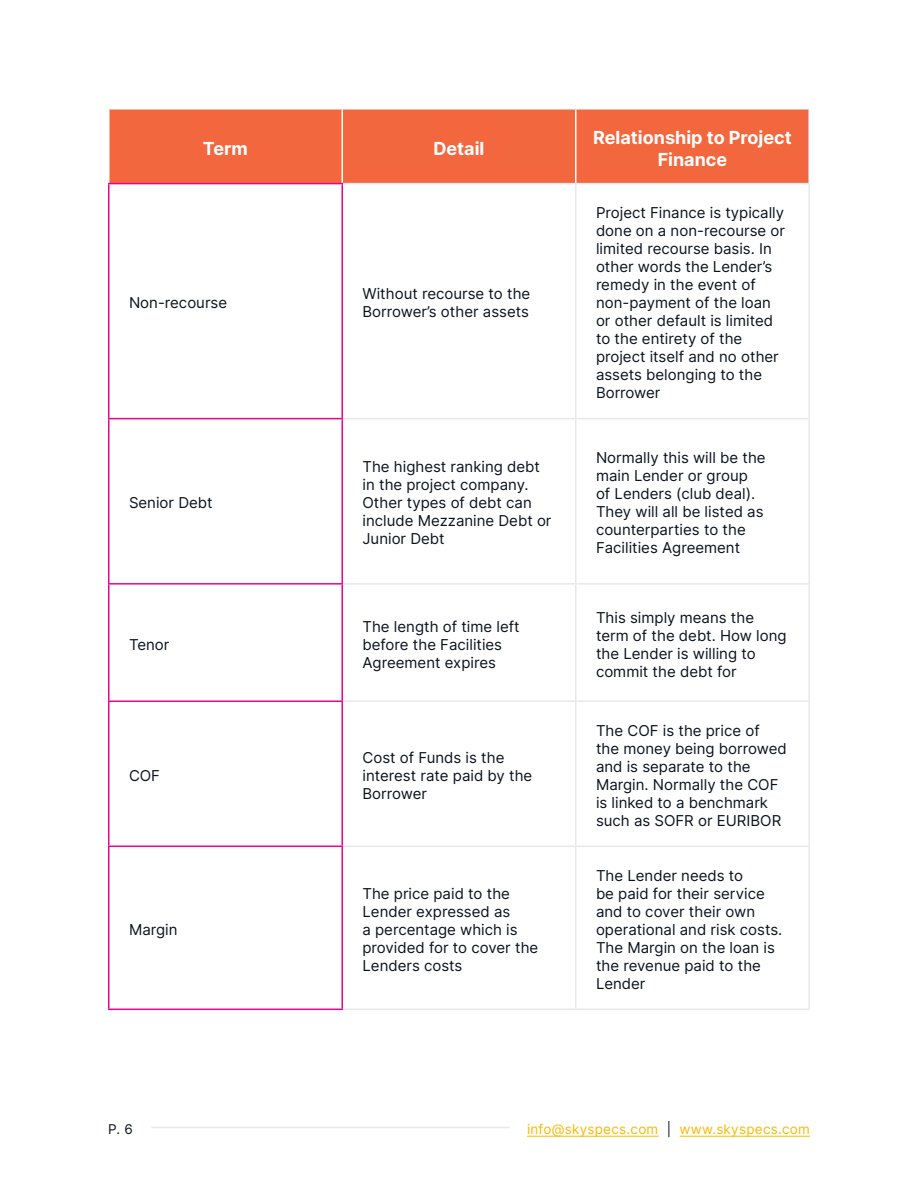
<style>
.page{position:relative;width:918px;height:1188px;background:#fff}
.page>*{position:absolute;margin:0;border:0;box-sizing:border-box;transform-origin:0 0}
.t1{font:700 18px/21.6px "Inter";color:#fff;text-align:center}
.Table_Body_Text{font:15px/18px "Inter";color:#0c131f}
.t2{font:13.5px "Inter";letter-spacing:.02em;color:#faba00}
.t3{font:13.5px "Inter";color:#0c131f}
.s1{color:#0c131f}
</style>
<div class="page">
<hr style="left:527px;top:1136px;width:132px;height:1px;background:#faba00">
<hr style="left:680px;top:1136px;width:130px;height:1px;background:#faba00">
<hr style="left:151px;top:1127px;width:359px;height:1px;background:#e7e8e9">
<div style="left:110px;top:110px;width:698px;height:73px;background:#f2673d"></div>
<hr style="left:342px;top:110px;width:1px;height:73px;background:#fff">
<hr style="left:575px;top:110px;width:1px;height:73px;background:#fff">
<hr style="left:343px;top:183px;width:233px;height:1px;background:#e7e8e9">
<hr style="left:576px;top:183px;width:234px;height:1px;background:#e7e8e9">
<hr style="left:575px;top:184px;width:1px;height:234px;background:#e7e8e9">
<hr style="left:808px;top:184px;width:2px;height:234px;background:#e7e8e9">
<hr style="left:343px;top:418px;width:233px;height:1px;background:#e7e8e9">
<hr style="left:576px;top:418px;width:234px;height:1px;background:#e7e8e9">
<hr style="left:575px;top:419px;width:1px;height:164px;background:#e7e8e9">
<hr style="left:808px;top:419px;width:2px;height:164px;background:#e7e8e9">
<hr style="left:343px;top:583px;width:233px;height:2px;background:#e7e8e9">
<hr style="left:576px;top:583px;width:234px;height:2px;background:#e7e8e9">
<hr style="left:575px;top:585px;width:1px;height:115px;background:#e7e8e9">
<hr style="left:808px;top:585px;width:2px;height:115px;background:#e7e8e9">
<hr style="left:343px;top:700px;width:233px;height:2px;background:#e7e8e9">
<hr style="left:576px;top:700px;width:234px;height:2px;background:#e7e8e9">
<hr style="left:575px;top:702px;width:1px;height:144px;background:#e7e8e9">
<hr style="left:808px;top:702px;width:2px;height:144px;background:#e7e8e9">
<hr style="left:343px;top:846px;width:233px;height:1px;background:#e7e8e9">
<hr style="left:576px;top:846px;width:234px;height:1px;background:#e7e8e9">
<hr style="left:575px;top:847px;width:1px;height:162px;background:#e7e8e9">
<hr style="left:808px;top:847px;width:2px;height:162px;background:#e7e8e9">
<hr style="left:343px;top:1009px;width:233px;height:1px;background:#e7e8e9">
<hr style="left:576px;top:1009px;width:234px;height:1px;background:#e7e8e9">
<hr style="left:108px;top:183px;width:235px;height:1px;background:#ed028c">
<hr style="left:108px;top:184px;width:2px;height:234px;background:#ed028c">
<hr style="left:342px;top:184px;width:1px;height:234px;background:#ed028c">
<hr style="left:108px;top:418px;width:235px;height:1px;background:#ed028c">
<hr style="left:108px;top:419px;width:2px;height:164px;background:#ed028c">
<hr style="left:342px;top:419px;width:1px;height:164px;background:#ed028c">
<hr style="left:108px;top:583px;width:235px;height:2px;background:#ed028c">
<hr style="left:108px;top:585px;width:2px;height:115px;background:#ed028c">
<hr style="left:342px;top:585px;width:1px;height:115px;background:#ed028c">
<hr style="left:108px;top:700px;width:235px;height:2px;background:#ed028c">
<hr style="left:108px;top:702px;width:2px;height:144px;background:#ed028c">
<hr style="left:342px;top:702px;width:1px;height:144px;background:#ed028c">
<hr style="left:108px;top:846px;width:235px;height:1px;background:#ed028c">
<hr style="left:108px;top:847px;width:2px;height:162px;background:#ed028c">
<hr style="left:342px;top:847px;width:1px;height:162px;background:#ed028c">
<hr style="left:108px;top:1009px;width:235px;height:1px;background:#ed028c">
<p class="t1" style="left:203px;top:137px;width:47px">Term</p>
<p class="t1" style="left:433px;top:137px;width:53px">Detail</p>
<p class="t1" style="left:593px;top:126px;width:200px">Relationship to Project<br>Finance</p>
<p class="Table_Body_Text" style="left:129px;top:294px;width:100px">Non-recourse</p>
<p class="Table_Body_Text" style="left:363px;top:285px;width:169px">Without recourse to the<br>Borrower’s other assets</p>
<p class="Table_Body_Text" style="left:596px;top:204px;width:191px">Project Finance is typically done on a non-recourse or limited recourse basis. In other words the Lender’s remedy in the event of non-payment of the loan or other default is limited to the entirety of the project itself and no other assets belonging to the<br>Borrower</p>
<p class="Table_Body_Text" style="left:129px;top:494px;width:85px">Senior Debt</p>
<p class="Table_Body_Text" style="left:129px;top:635px;width:42px">Tenor</p>
<p class="Table_Body_Text" style="left:129px;top:766px;width:33px">COF</p>
<p class="Table_Body_Text" style="left:129px;top:920px;width:50px">Margin</p>
<p class="Table_Body_Text" style="left:363px;top:458px;width:191px">The highest ranking debt in the project company.<br>Other types of debt can include Mezzanine Debt or<br>Junior Debt</p>
<p class="Table_Body_Text" style="left:596px;top:449px;width:171px">Normally this will be the main Lender or group of Lenders (club deal).<br>They will all be listed as counterparties to the<br>Facilities Agreement</p>
<p class="Table_Body_Text" style="left:363px;top:617px;width:159px">The length of time left before the Facilities<br>Agreement expires</p>
<p class="Table_Body_Text" style="left:596px;top:608px;width:192px">This simply means the term of the debt. How long the Lender is willing to commit the debt for</p>
<p class="Table_Body_Text" style="left:363px;top:748px;width:171px">Cost of Funds is the interest rate paid by the<br>Borrower</p>
<p class="Table_Body_Text" style="left:363px;top:884px;width:177px">The price paid to the<br>Lender expressed as<br>a percentage which is provided for to cover the<br>Lenders costs</p>
<p class="Table_Body_Text" style="left:596px;top:721px;width:192px">The COF is the price of<br>the money being borrowed and is separate to the<br>Margin. Normally the COF is linked to a benchmark such as SOFR or EURIBOR</p>
<p class="Table_Body_Text" style="left:596px;top:866px;width:188px">The Lender needs to<br>be paid for their service and to cover their own operational and risk costs.<br>The Margin on the loan is the revenue paid to the<br>Lender</p>
<p class="t3" style="left:108px;top:1119px;width:26px">P. 6</p>
<p class="t2" style="left:527px;top:1119px;width:284px">info@skyspecs.com <span class="s1">|</span> www.skyspecs.com</p>
</div>
